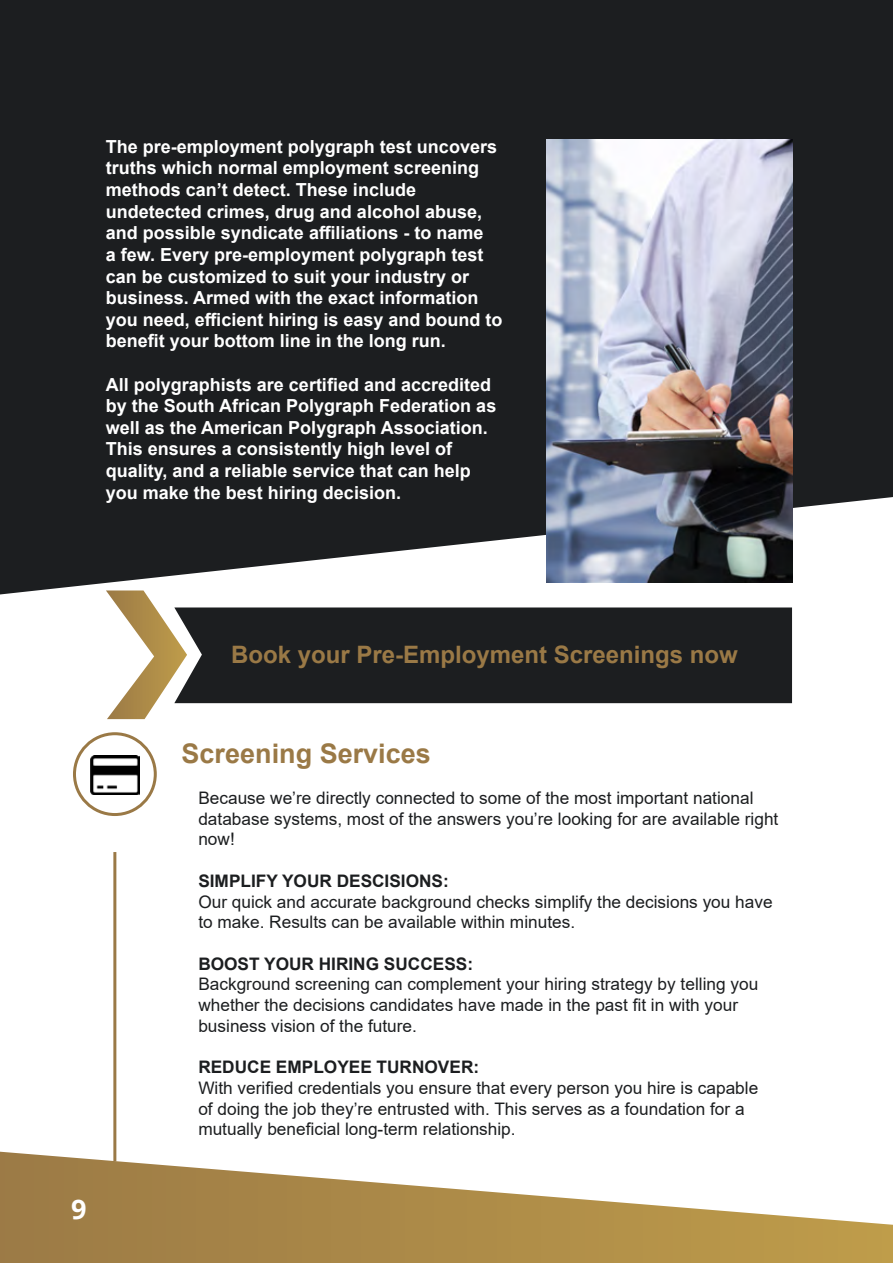
<style>
.page{position:relative;width:893px;height:1263px;background:#fff}
.page>*{position:absolute;margin:0;border:0;box-sizing:border-box;transform-origin:0 0}
.t1{font:700 27px "Arial";color:#9a7946}
.t2{font:700 27px "Open Sans";color:#fff}
.t3{font:700 24px "Arial";color:#9a7946}
.t4{font:700 18px/21.6px "Arial";color:#fff}
.t5{font:17.25px/20.7px "Arial";color:#1c1e20}
.t6{font:700 17.25px "Arial";color:#1c1e20}
</style>
<div class="page">
<svg style="left:0;top:1152px;width:893px;height:111px"></svg>
<div style="left:0;top:0;width:893px;height:594px;background:#1c1e20"></div>
<img style="left:546px;top:140px;width:246px;height:443px">
<svg style="left:106px;top:590px;width:81px;height:129px"></svg>
<div style="left:174px;top:607px;width:618px;height:96px;background:#1c1e20"></div>
<hr style="left:113px;top:852px;width:3px;height:309px;background:#9a7946">
<div style="left:73px;top:732px;width:84px;height:84px;border:3px solid #9a7946;border-radius:50%"></div>
<img style="left:91px;top:755px;width:48px;height:39px">
<p class="t4" style="left:106px;top:136px;width:398px">The pre-employment polygraph test uncovers truths which normal employment screening methods can’t detect. These include undetected crimes, drug and alcohol abuse, and possible syndicate affiliations - to name<br>a few. Every pre-employment polygraph test can be customized to suit your industry or business. Armed with the exact information you need, efficient hiring is easy and bound to benefit your bottom line in the long run.</p>
<p class="t4" style="left:106px;top:374px;width:392px">All polygraphists are certified and accredited by the South African Polygraph Federation as well as the American Polygraph Association.<br>This ensures a consistently high level of quality, and a reliable service that can help you make the best hiring decision.</p>
<h1 class="t2" style="left:71px;top:1190px;width:17px">9</h1>
<h2 class="t3" style="left:231px;top:638px;width:508px">Book your Pre-Employment Screenings now</h2>
<h1 class="t1" style="left:182px;top:734px;width:251px">Screening Services</h1>
<p class="t5" style="left:198px;top:787px;width:582px">Because we’re directly connected to some of the most important national database systems, most of the answers you’re looking for are available right now!</p>
<p class="t6" style="left:198px;top:869px;width:252px">SIMPLIFY YOUR DESCISIONS:</p>
<p class="t5" style="left:198px;top:891px;width:576px">Our quick and accurate background checks simplify the decisions you have to make. Results can be available within minutes.</p>
<p class="t6" style="left:198px;top:951px;width:276px">BOOST YOUR HIRING SUCCESS:</p>
<p class="t5" style="left:198px;top:974px;width:561px">Background screening can complement your hiring strategy by telling you whether the decisions candidates have made in the past fit in with your business vision of the future.</p>
<p class="t6" style="left:198px;top:1055px;width:282px">REDUCE EMPLOYEE TURNOVER:</p>
<p class="t5" style="left:198px;top:1077px;width:561px">With verified credentials you ensure that every person you hire is capable of doing the job they’re entrusted with. This serves as a foundation for a mutually beneficial long-term relationship.</p>
</div>
